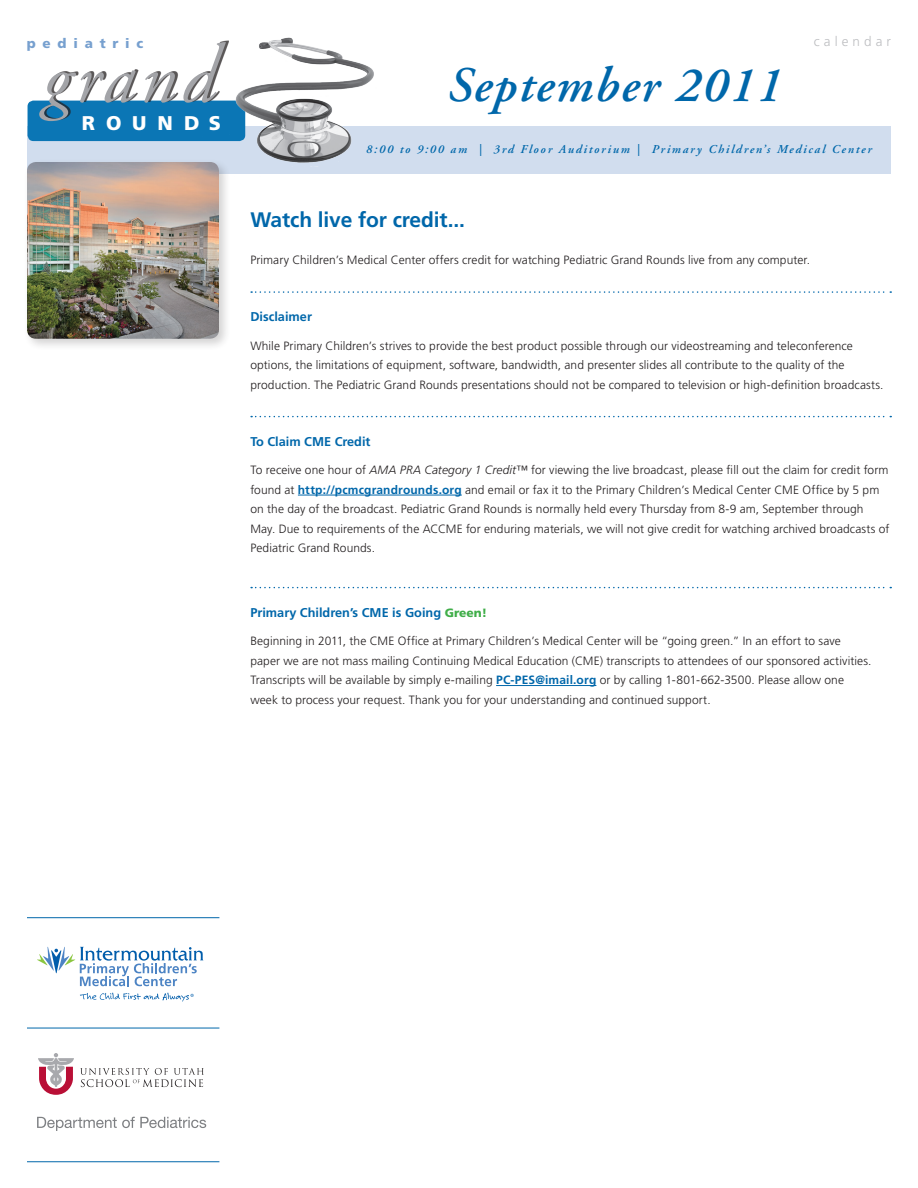
<style>
.page{position:relative;width:918px;height:1188px;background:#fff}
.page>*{position:absolute;margin:0;border:0;box-sizing:border-box;transform-origin:0 0}
.t1{font:italic 600 49.5px "Adobe Garamond";letter-spacing:.035em;color:#0067aa}
.t2{font:700 21px "Frutiger LT Std";letter-spacing:-.005em;color:#0067aa}
.t3{font:900 19.8px "Frutiger LT Std";letter-spacing:.56em;color:#fff}
.t4{font:900 13.5px "Frutiger LT Std";letter-spacing:.5em;color:#77a0cf}
.t5{font:300 13.5px "Frutiger LT Std";letter-spacing:.3em;color:#bdbec1}
.t6{font:700 12.75px "Frutiger LT Std";color:#0067aa}
.t7{font:300 12px/19.5px "Frutiger LT Std";letter-spacing:.005em;color:#231f20}
.t8{font:italic 600 12px "Adobe Garamond";letter-spacing:.15em;color:#0067aa}
.s1{font-style:italic}
.s2{font-weight:700;color:#0067aa}
.s3{font-weight:900;font-size:12px;color:#40ae49}
</style>
<div class="page">
<div style="left:27px;top:126px;width:864px;height:47px;background:#d1ddee"></div>
<div style="left:28px;top:101px;width:217px;height:40px;background:#0b76b5;border-radius:6px"></div>
<svg style="left:39px;top:69px;width:164px;height:52px"></svg>
<img style="left:203px;top:37px;width:209px;height:137px">
<div style="left:23px;top:158px;width:209px;height:194px;background:#231f20;opacity:.2"></div>
<img style="left:27px;top:162px;width:192px;height:177px">
<svg style="left:80px;top:993px;width:114px;height:9px"></svg>
<svg style="left:37px;top:947px;width:166px;height:39px"></svg>
<svg style="left:80px;top:1068px;width:124px;height:19px"></svg>
<svg style="left:38px;top:1053px;width:36px;height:42px"></svg>
<svg style="left:37px;top:1117px;width:169px;height:14px"></svg>
<hr style="left:27px;top:917px;width:192px;height:1px;background:#0067aa">
<hr style="left:27px;top:1028px;width:192px;height:1px;background:#0067aa">
<hr style="left:27px;top:1161px;width:192px;height:1px;background:#0067aa">
<svg style="left:251px;top:291px;width:640px;height:2px"></svg>
<svg style="left:251px;top:416px;width:640px;height:1px"></svg>
<hr style="left:298px;top:495px;width:164px;height:1px;background:#0067aa">
<svg style="left:251px;top:587px;width:640px;height:1px"></svg>
<hr style="left:496px;top:685px;width:100px;height:1px;background:#0067aa">
<p class="t4" style="left:27px;top:35px;width:118px">pediatric</p>
<h3 class="t3" style="left:82px;top:111px;width:141px">ROUNDS</h3>
<h1 class="t1" style="left:448px;top:58px;width:336px">September 2011</h1>
<p class="t5" style="left:814px;top:34px;width:79px">calendar</p>
<p class="t8" style="left:366px;top:143px;width:507px">8:00 to 9:00 am | 3rd Floor Auditorium | Primary Children’s Medical Center</p>
<h2 class="t2" style="left:250px;top:207px;width:216px">Watch live for credit...</h2>
<p class="t7" style="left:250px;top:251px;width:561px">Primary Children’s Medical Center offers credit for watching Pediatric Grand Rounds live from any computer.</p>
<p class="t6" style="left:250px;top:309px;width:63px">Disclaimer</p>
<p class="t7" style="left:250px;top:336px;width:635px">While Primary Children’s strives to provide the best product possible through our videostreaming and teleconference options, the limitations of equipment, software, bandwidth, and presenter slides all contribute to the quality of the production. The Pediatric Grand Rounds presentations should not be compared to television or high-definition broadcasts.</p>
<p class="t6" style="left:250px;top:434px;width:122px">To Claim CME Credit</p>
<p class="t7" style="left:250px;top:461px;width:641px">To receive one hour of <span class="s1">AMA PRA Category 1 Credit™</span> for viewing the live broadcast, please fill out the claim for credit form found at <span class="s2">http://pcmcgrandrounds.org</span> and email or fax it to the Primary Children’s Medical Center CME Office by 5 pm on the day of the broadcast. Pediatric Grand Rounds is normally held every Thursday from 8-9 am, September through May. Due to requirements of the ACCME for enduring materials, we will not give credit for watching archived broadcasts of Pediatric Grand Rounds.</p>
<p class="t6" style="left:250px;top:605px;width:238px">Primary Children’s CME is Going <span class="s3">Green!</span></p>
<p class="t7" style="left:250px;top:632px;width:623px">Beginning in 2011, the CME Office at Primary Children’s Medical Center will be “going green.” In an effort to save paper we are not mass mailing Continuing Medical Education (CME) transcripts to attendees of our sponsored activities.<br>Transcripts will be available by simply e-mailing <span class="s2">PC-PES@imail.org</span> or by calling 1-801-662-3500. Please allow one week to process your request. Thank you for your understanding and continued support.</p>
</div>
